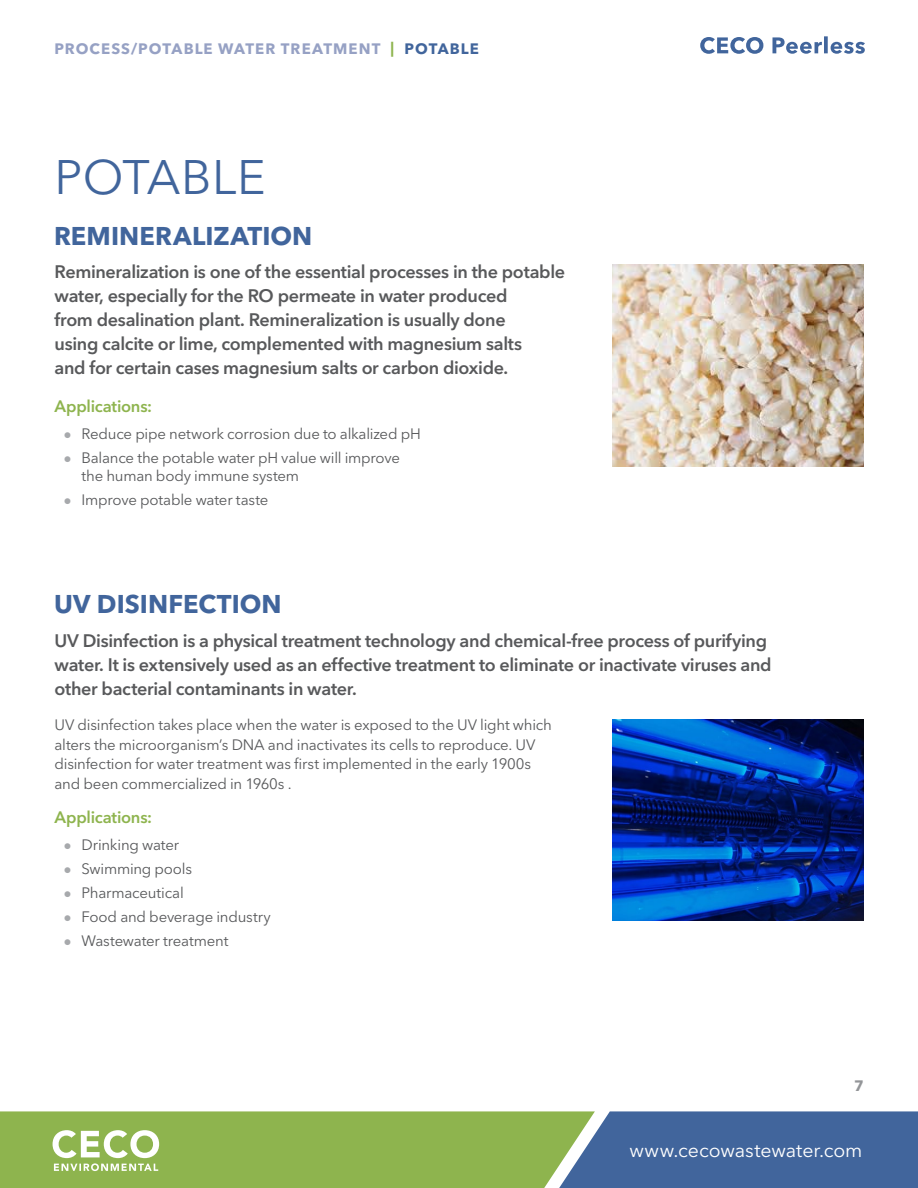
<style>
.page{position:relative;width:918px;height:1188px;background:#fff}
.page>*{position:absolute;margin:0;border:0;box-sizing:border-box;transform-origin:0 0}
.t1{font:48px "Avenir Next LT Pro";letter-spacing:.005em;color:#41659c}
.t2{font:700 25.5px "Avenir Next LT Pro";color:#41659c}
.t3{font:19.5px "Avenir Next LT Pro";letter-spacing:-.005em;color:#fff}
.t4{font:600 18px/24px "Avenir Next LT Pro";letter-spacing:-.02em;color:#58595b}
.t5{font:600 16.5px "Avenir Next LT Pro";letter-spacing:-.015em;color:#8eb44e}
.t6{font:15px/19.5px "Avenir Next LT Pro";letter-spacing:-.015em;color:#58595b}
.t7{font:700 15px "Avenir Next LT Pro";letter-spacing:.07em;color:#96a1c4}
.t8{font:700 15px "Avenir Next LT Pro";color:#939598}
.s1{color:#8eb44e}
.s2{color:#41659c}
.s3{font-size:16.5px;color:#a7a9ac}
</style>
<div class="page">
<div style="left:595px;top:1111px;width:323px;height:77px;background:#41659c"></div>
<svg style="left:700px;top:36px;width:165px;height:18px"></svg>
<div style="left:0;top:1111px;width:595px;height:77px;background:#8eb44e"></div>
<svg style="left:53px;top:1130px;width:106px;height:41px"></svg>
<img style="left:612px;top:265px;width:252px;height:202px">
<img style="left:612px;top:719px;width:252px;height:202px">
<p class="t7" style="left:55px;top:40px;width:426px">PROCESS/POTABLE WATER TREATMENT <span class="s1">|</span> <span class="s2">POTABLE</span></p>
<h1 class="t1" style="left:55px;top:149px;width:213px">POTABLE</h1>
<h2 class="t2" style="left:54px;top:220px;width:260px">REMINERALIZATION</h2>
<p class="t4" style="left:55px;top:260px;width:512px">Remineralization is one of the essential processes in the potable water, especially for the RO permeate in water produced<br>from desalination plant. Remineralization is usually done<br>using calcite or lime, complemented with magnesium salts<br>and for certain cases magnesium salts or carbon dioxide.</p>
<p class="t5" style="left:55px;top:397px;width:99px">Applications:</p>
<p class="t6" style="left:64px;top:424px;width:359px"><span class="s3">•</span> Reduce pipe network corrosion due to alkalized pH</p>
<p class="t6" style="left:82px;top:449px;width:320px;line-height:18px;text-indent:-18px"><span class="s3">•</span> Balance the potable water pH value will improve the human body immune system</p>
<p class="t6" style="left:64px;top:490px;width:206px"><span class="s3">•</span> Improve potable water taste</p>
<h2 class="t2" style="left:54px;top:589px;width:229px">UV DISINFECTION</h2>
<p class="t4" style="left:55px;top:629px;width:719px">UV Disinfection is a physical treatment technology and chemical-free process of purifying water. It is extensively used as an effective treatment to eliminate or inactivate viruses and other bacterial contaminants in water.</p>
<p class="t6" style="left:55px;top:715px;width:499px">UV disinfection takes place when the water is exposed to the UV light which alters the microorganism’s DNA and inactivates its cells to reproduce. UV disinfection for water treatment was first implemented in the early 1900s and been commercialized in 1960s .</p>
<p class="t5" style="left:55px;top:808px;width:99px">Applications:</p>
<p class="t6" style="left:64px;top:835px;width:117px"><span class="s3">•</span> Drinking water</p>
<p class="t6" style="left:64px;top:859px;width:130px"><span class="s3">•</span> Swimming pools</p>
<p class="t6" style="left:64px;top:883px;width:122px"><span class="s3">•</span> Pharmaceutical</p>
<p class="t6" style="left:64px;top:907px;width:209px"><span class="s3">•</span> Food and beverage industry</p>
<p class="t6" style="left:64px;top:931px;width:166px"><span class="s3">•</span> Wastewater treatment</p>
<p class="t8" style="left:854px;top:1077px;width:11px">7</p>
<p class="t3" style="left:629px;top:1139px;width:235px">www.cecowastewater.com</p>
</div>
